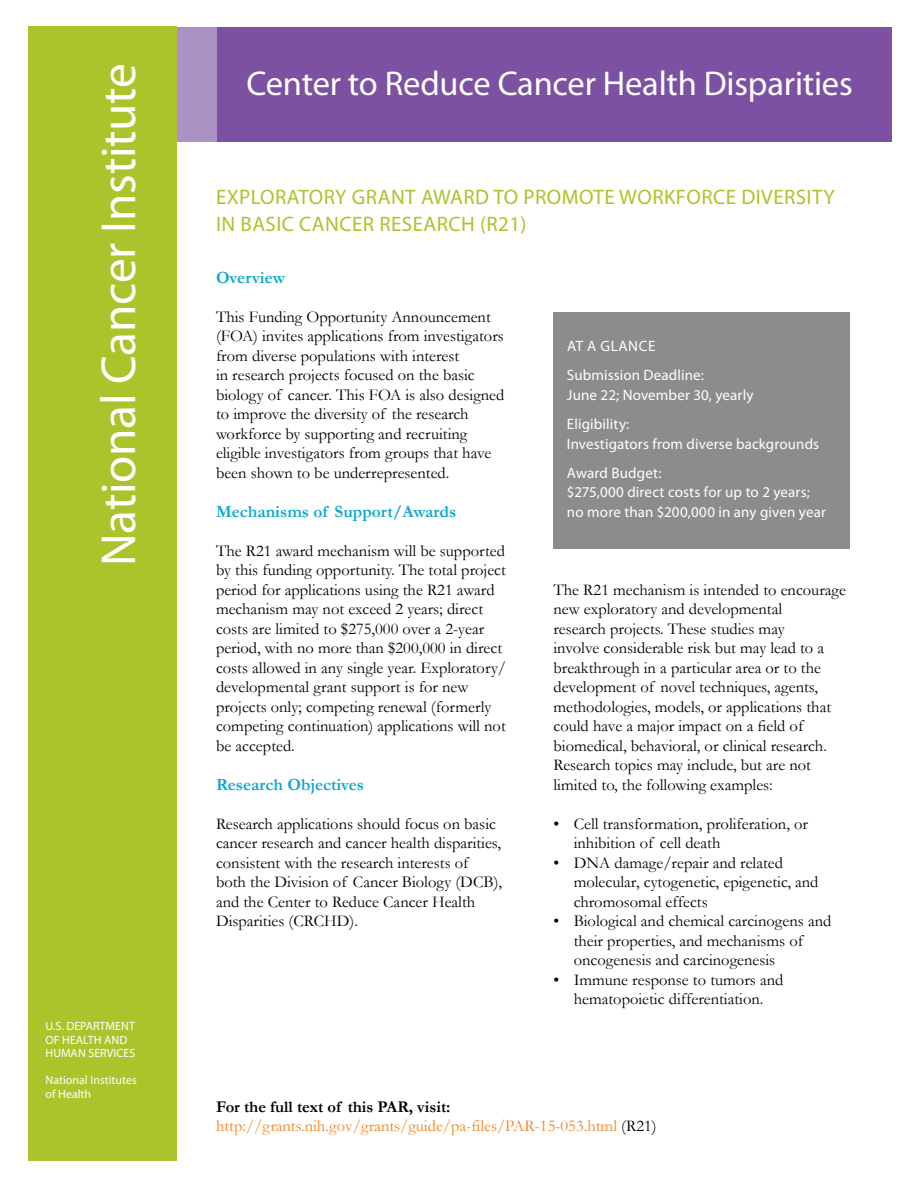
<style>
.page{position:relative;width:918px;height:1188px;background:#fff}
.page>*{position:absolute;margin:0;border:0;box-sizing:border-box;transform-origin:0 0}
.t1{font:49.5px "Myriad Pro";letter-spacing:-.005em;color:#fff}
.t2{font:34.5px "Myriad Pro";letter-spacing:-.005em;color:#fff}
.t3{font:21px/27px "Myriad Pro";letter-spacing:.02em;color:#adc32b}
.t4{font:700 17.25px "Garamond";color:#10a7ce}
.t5{font:16.5px/19.5px "Garamond";color:#000}
.t6{font:16.5px/19.5px "Garamond";color:#f58220}
.t7{font:15px/29.2px "Myriad Pro";letter-spacing:.01em;color:#fff}
.t8{font:12px/13.5px "Myriad Pro";color:#fff}
.s1{font-weight:700;color:#000}
.s2{color:#000}
</style>
<div class="page">
<div style="left:176px;top:27px;width:716px;height:114px;background:#7c51a1"></div>
<div style="left:152px;top:27px;width:65px;height:114px;background:#ab92c5"></div>
<div style="left:28px;top:27px;width:148px;height:1134px;background:#adc32b"></div>
<div style="left:554px;top:312px;width:296px;height:237px;background:#8a8c8e"></div>
<h1 class="t1" style="left:88px;top:566px;width:504px;rotate:-90deg">National Cancer Institute</h1>
<h2 class="t2" style="left:246px;top:62px;width:608px">Center to Reduce Cancer Health Disparities</h2>
<p class="t3" style="left:216px;top:183px;width:620px">EXPLORATORY GRANT AWARD TO PROMOTE WORKFORCE DIVERSITY<br>IN BASIC CANCER RESEARCH (R21)</p>
<p class="t4" style="left:216px;top:266px;width:71px">Overview</p>
<p class="t5" style="left:216px;top:306px;width:290px">This Funding Opportunity Announcement (FOA) invites applications from investigators from diverse populations with interest<br>in research projects focused on the basic biology of cancer. This FOA is also designed to improve the diversity of the research workforce by supporting and recruiting eligible investigators from groups that have been shown to be underrepresented.</p>
<p class="t4" style="left:216px;top:500px;width:242px">Mechanisms of Support/Awards</p>
<p class="t5" style="left:216px;top:540px;width:292px">The R21 award mechanism will be supported by this funding opportunity. The total project period for applications using the R21 award mechanism may not exceed 2 years; direct costs are limited to $275,000 over a 2-year period, with no more than $200,000 in direct costs allowed in any single year. Exploratory/ developmental grant support is for new projects only; competing renewal (formerly competing continuation) applications will not be accepted.</p>
<p class="t4" style="left:216px;top:773px;width:150px">Research Objectives</p>
<p class="t5" style="left:216px;top:813px;width:288px">Research applications should focus on basic cancer research and cancer health disparities, consistent with the research interests of both the Division of Cancer Biology (DCB), and the Center to Reduce Cancer Health Disparities (CRCHD).</p>
<p class="t7" style="left:567px;top:331px;width:138px">At a Glance<br>Submission Deadline:</p>
<p class="t7" style="left:567px;top:380px;width:188px">June 22; November 30, yearly<br>Eligibility:</p>
<p class="t7" style="left:567px;top:429px;width:254px">Investigators from diverse backgrounds<br>Award Budget:</p>
<p class="t7" style="left:567px;top:482px;width:260px;line-height:19.5px">$275,000 direct costs for up to 2 years; no more than $200,000 in any given year</p>
<p class="t5" style="left:553px;top:579px;width:294px">The R21 mechanism is intended to encourage new exploratory and developmental<br>research projects. These studies may<br>involve considerable risk but may lead to a breakthrough in a particular area or to the development of novel techniques, agents, methodologies, models, or applications that could have a major impact on a field of biomedical, behavioral, or clinical research.<br>Research topics may include, but are not limited to, the following examples:</p>
<p class="t5" style="left:574px;top:813px;width:236px;text-indent:-20px">• Cell transformation, proliferation, or inhibition of cell death</p>
<p class="t5" style="left:574px;top:852px;width:246px;text-indent:-20px">• DNA damage/repair and related molecular, cytogenetic, epigenetic, and chromosomal effects</p>
<p class="t5" style="left:574px;top:911px;width:259px;text-indent:-20px">• Biological and chemical carcinogens and their properties, and mechanisms of oncogenesis and carcinogenesis</p>
<p class="t5" style="left:553px;top:969px;width:231px;text-align:center">• Immune response to tumors and hematopoietic differentiation.</p>
<p class="t8" style="left:46px;top:1019px;width:91px">U.S. DEPARTMENT<br>OF HEALTH AND<br>HUMAN SERVICES</p>
<p class="t8" style="left:46px;top:1073px;width:93px">National Institutes of Health</p>
<p class="t6" style="left:216px;top:1096px;width:442px"><span class="s1">For the full text of this PAR, visit: </span>http://grants.nih.gov/grants/guide/pa-files/PAR-15-053.html <span class="s2">(R21)</span></p>
</div>
